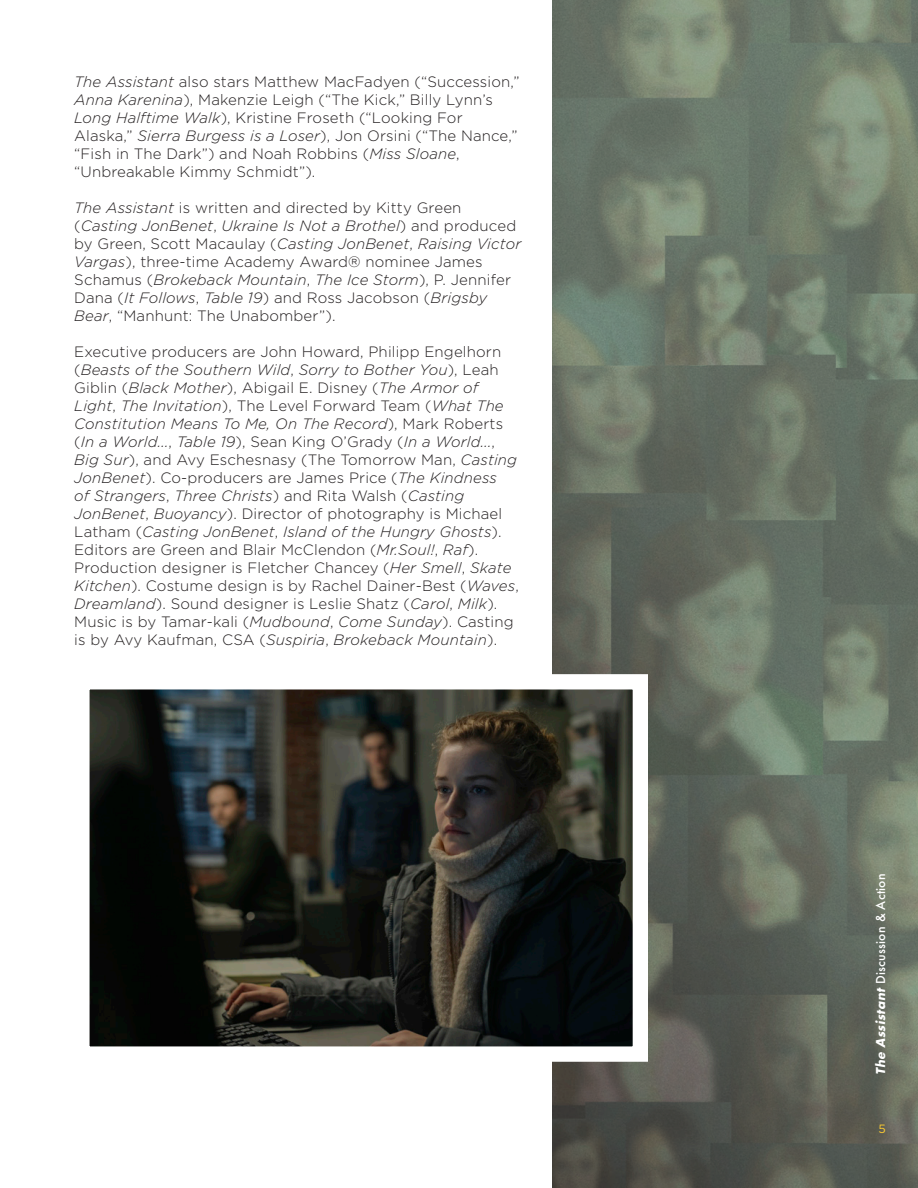
<style>
.page{position:relative;width:918px;height:1188px;background:#fff}
.page>*{position:absolute;margin:0;border:0;box-sizing:border-box;transform-origin:0 0}
.Body_copy{font:300 15px/18px "Gotham";letter-spacing:.01em;color:#231f20}
.t1{font:500 12px "Futura";letter-spacing:.02em;color:#fff}
.t2{font:12px "Gotham";color:#fecd32}
.s1{font-style:italic}
.s2{font-weight:700;font-style:italic}
</style>
<div class="page">
<svg style="left:552px;top:0;width:366px;height:1188px;background:#6a7366"></svg>
<img style="left:90px;top:690px;width:542px;height:356px">
<p class="Body_copy" style="left:74px;top:72px;width:447px"><span class="s1">The Assistant</span> also stars Matthew MacFadyen (“Succession,” <span class="s1">Anna Karenina</span>), Makenzie Leigh (“The Kick,” Billy Lynn’s <span class="s1">Long Halftime Walk</span>), Kristine Froseth (“Looking For Alaska,” <span class="s1">Sierra Burgess is a Loser</span>), Jon Orsini (“The Nance,” “Fish in The Dark”) and Noah Robbins (<span class="s1">Miss Sloane</span>, “Unbreakable Kimmy Schmidt”).</p>
<p class="Body_copy" style="left:74px;top:198px;width:449px"><span class="s1">The Assistant</span> is written and directed by Kitty Green (<span class="s1">Casting JonBenet</span>, <span class="s1">Ukraine Is Not a Brothel</span>) and produced by Green, Scott Macaulay (<span class="s1">Casting JonBenet</span>, <span class="s1">Raising Victor Vargas</span>), three-time Academy Award® nominee James Schamus (<span class="s1">Brokeback Mountain</span>, <span class="s1">The Ice Storm</span>), P. Jennifer Dana (<span class="s1">It Follows</span>, <span class="s1">Table 19</span>) and Ross Jacobson (<span class="s1">Brigsby Bear</span>, “Manhunt: The Unabomber”).</p>
<p class="Body_copy" style="left:74px;top:342px;width:446px">Executive producers are John Howard, Philipp Engelhorn (<span class="s1">Beasts of the Southern Wild</span>, <span class="s1">Sorry to Bother You</span>), Leah Giblin (<span class="s1">Black Mother</span>), Abigail E. Disney (<span class="s1">The Armor of Light</span>, <span class="s1">The Invitation</span>), The Level Forward Team (<span class="s1">What The Constitution Means To Me, On The Record</span>), Mark Roberts (<span class="s1">In a World...</span>, <span class="s1">Table 19</span>), Sean King O’Grady (<span class="s1">In a World...</span>, <span class="s1">Big Sur</span>), and Avy Eschesnasy (The Tomorrow Man, <span class="s1">Casting JonBenet</span>). Co-producers are James Price (<span class="s1">The Kindness<br>of Strangers</span>, <span class="s1">Three Christs</span>) and Rita Walsh (<span class="s1">Casting JonBenet</span>, <span class="s1">Buoyancy</span>). Director of photography is Michael Latham (<span class="s1">Casting JonBenet</span>, <span class="s1">Island of the Hungry Ghosts</span>).<br>Editors are Green and Blair McClendon (<span class="s1">Mr.Soul!</span>, <span class="s1">Raf</span>).<br>Production designer is Fletcher Chancey (<span class="s1">Her Smell</span>, <span class="s1">Skate Kitchen</span>). Costume design is by Rachel Dainer-Best (<span class="s1">Waves</span>, <span class="s1">Dreamland</span>). Sound designer is Leslie Shatz (<span class="s1">Carol</span>, <span class="s1">Milk</span>).<br>Music is by Tamar-kali (<span class="s1">Mudbound</span>, <span class="s1">Come Sunday</span>). Casting is by Avy Kaufman, CSA (<span class="s1">Suspiria</span>, <span class="s1">Brokeback Mountain</span>).</p>
<p class="t1" style="left:872px;top:1075px;width:203px;rotate:-90deg"><span class="s2">The Assistant</span> Discussion &amp; Action</p>
<p class="t2" style="left:879px;top:1122px;width:9px">5</p>
</div>
